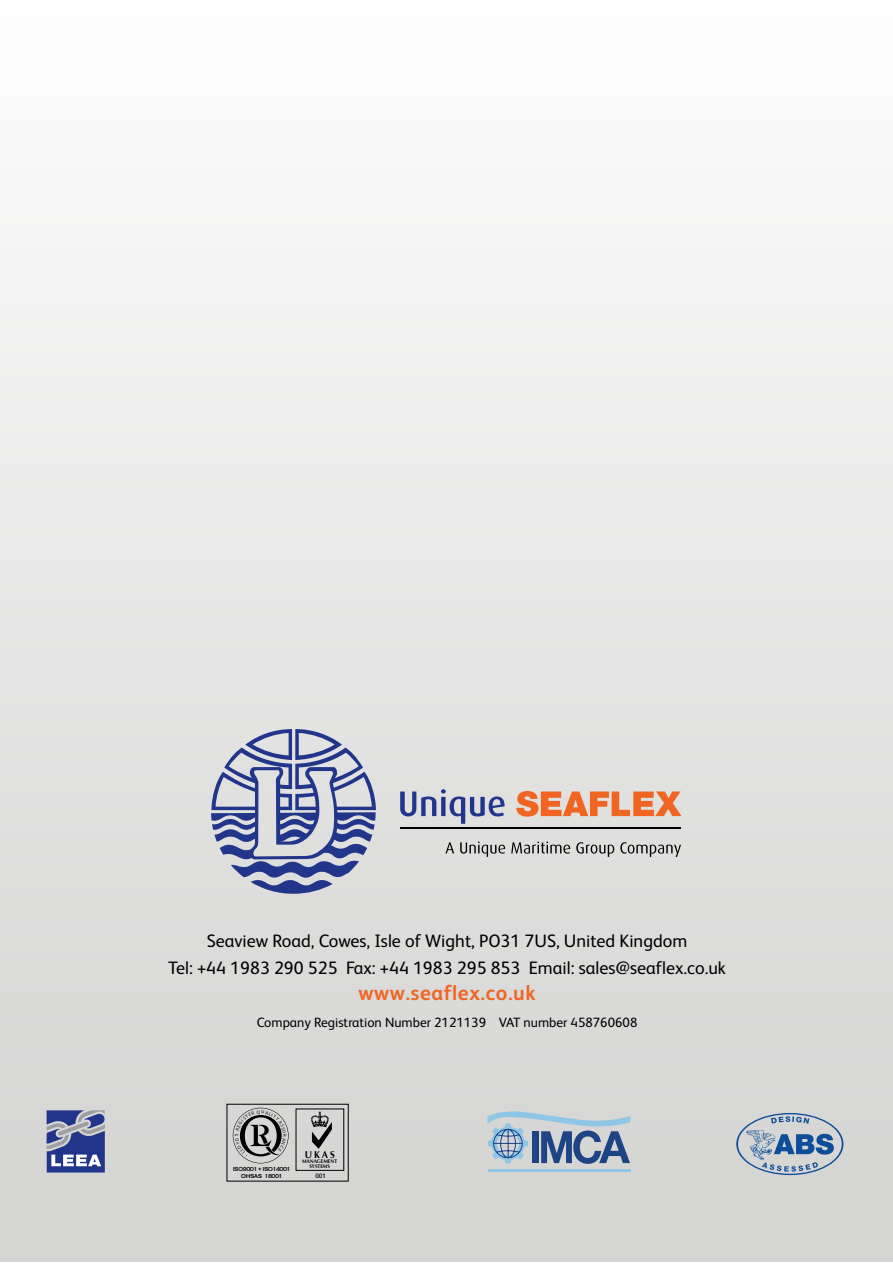
<style>
.page{position:relative;width:893px;height:1263px;background:#fff}
.page>*{position:absolute;margin:0;border:0;box-sizing:border-box;transform-origin:0 0}
.t1{font:700 21px "FS Albert";letter-spacing:.03em;color:#f26522}
.t2{font:18px/27px "FS Albert";color:#000;text-align:center}
.t3{font:13.5px "FS Albert";color:#000}
.t4{font:700 9.9px "Optima";color:#000;scale:.95 1}
.t5{font:7.65px/6.8px "Copperplate";letter-spacing:-.1em;color:#000;text-align:center;scale:.9 1}
.t6{font:500 6.3px "Helvetica Neue";color:#000}
.t7{font:700 5.4px/4.5px "Optima";color:#000;text-align:center;scale:.95 1}
.t8{font:700 4.65px "Trajan Pro";color:#000}
</style>
<div class="page">
<div style="left:0;top:1px;width:892px;height:1261px;background:linear-gradient(to bottom,#fdfdfd,#d0d1d0)"></div>
<svg style="left:211px;top:729px;width:165px;height:165px;background:#9ea6c2"></svg>
<svg style="left:400px;top:789px;width:105px;height:35px;background:#a8aec6"></svg>
<svg style="left:516px;top:791px;width:165px;height:26px;background:#e99870"></svg>
<hr style="left:400px;top:828px;width:281px;height:1px;background:#000">
<svg style="left:445px;top:842px;width:9px;height:11px"></svg>
<svg style="left:460px;top:841px;width:45px;height:16px"></svg>
<svg style="left:511px;top:841px;width:59px;height:13px"></svg>
<svg style="left:576px;top:842px;width:38px;height:15px"></svg>
<svg style="left:620px;top:842px;width:61px;height:15px"></svg>
<svg style="left:47px;top:1110px;width:58px;height:62px;background:#6370a5"></svg>
<hr style="left:488px;top:1169px;width:143px;height:2px;background:#90c6e5">
<svg style="left:487px;top:1111px;width:143px;height:53px;background:#98acc2"></svg>
<svg style="left:736px;top:1113px;width:107px;height:62px;background:#a6b5c6"></svg>
<div style="left:227px;top:1104px;width:122px;height:77px;border:1px solid #000"></div>
<div style="left:296px;top:1108px;width:48px;height:63px;border:1px solid #000"></div>
<svg style="left:311px;top:1111px;width:21px;height:38px"></svg>
<svg style="left:233px;top:1108px;width:56px;height:55px;background:#a2a2a2"></svg>
<p class="t2" style="left:168px;top:928px;width:559px">Seaview Road, Cowes, Isle of Wight, PO31 7US, United Kingdom<br>Tel: +44 1983 290 525 Fax: +44 1983 295 853 Email: sales@seaflex.co.uk</p>
<p class="t1" style="left:358px;top:980px;width:179px">www.seaflex.co.uk</p>
<p class="t3" style="left:257px;top:1014px;width:382px">Company Registration Number 2121139 VAT number 458760608</p>
<p class="t8" style="left:234px;top:1136px;width:2px;rotate:-90deg">’</p>
<p class="t5" style="left:233px;top:1166px;width:66px">ISO9001 • ISO14001<br>OHSAS 18001</p>
<p class="t6" style="left:315px;top:1172px;width:12px">001</p>
<p class="t4" style="left:305px;top:1148px;width:33px">UKAS</p>
<p class="t7" style="left:302px;top:1159px;width:39px">MANAGEMENT<br>SYSTEMS</p>
</div>
